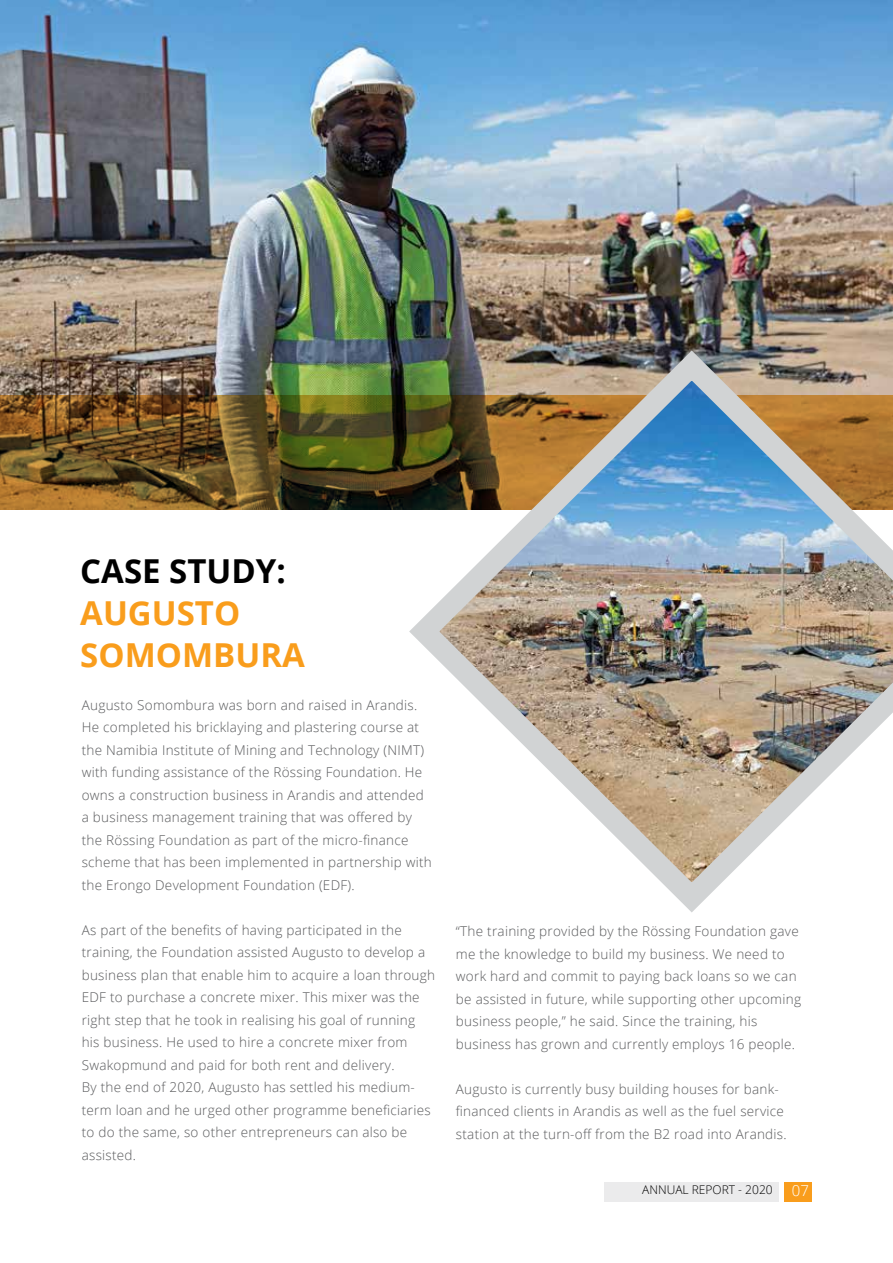
<style>
.page{position:relative;width:893px;height:1263px;background:#fff}
.page>*{position:absolute;margin:0;border:0;box-sizing:border-box;transform-origin:0 0}
.t1{font:700 33px/42px "Open Sans";color:#f99d1c}
.t2{font:700 33px "Open Sans";color:#000}
.t3{font:300 15px "Open Sans";color:#fff}
.t4{font:300 13.5px/22.5px "Open Sans";letter-spacing:.02em;color:#58595b}
.t5{font:300 12px "Open Sans";color:#000}
</style>
<div class="page">
<img style="left:0;top:0;width:893px;height:395px">
<svg style="left:0;top:395px;width:394px;height:115px;background:#675121"></svg>
<img style="left:394px;top:335px;width:499px;height:577px">
<div style="left:785px;top:1182px;width:27px;height:20px;background:#f99d1c"></div>
<div style="left:604px;top:1182px;width:175px;height:20px;background:#ebebec"></div>
<h1 class="t2" style="left:80px;top:548px;width:207px">CASE STUDY:</h1>
<h1 class="t1" style="left:80px;top:591px;width:226px">AUGUSTO<br>SOMOMBURA</h1>
<p class="t4" style="left:82px;top:693px;width:352px">Augusto Somombura was born and raised in Arandis.<br>He completed his bricklaying and plastering course at the Namibia Institute of Mining and Technology (NIMT) with funding assistance of the Rössing Foundation. He owns a construction business in Arandis and attended a business management training that was offered by the Rössing Foundation as part of the micro-finance scheme that has been implemented in partnership with the Erongo Development Foundation (EDF).</p>
<p class="t4" style="left:82px;top:918px;width:355px">As part of the benefits of having participated in the training, the Foundation assisted Augusto to develop a business plan that enable him to acquire a loan through EDF to purchase a concrete mixer. This mixer was the right step that he took in realising his goal of running his business. He used to hire a concrete mixer from Swakopmund and paid for both rent and delivery.<br>By the end of 2020, Augusto has settled his medium&shy;term loan and he urged other programme beneficiaries to do the same, so other entrepreneurs can also be assisted.</p>
<p class="t4" style="left:456px;top:920px;width:347px">“The training provided by the Rössing Foundation gave me the knowledge to build my business. We need to work hard and commit to paying back loans so we can be assisted in future, while supporting other upcoming business people,” he said. Since the training, his business has grown and currently employs 16 people.</p>
<p class="t4" style="left:456px;top:1077px;width:332px">Augusto is currently busy building houses for bank&shy;financed clients in Arandis as well as the fuel service station at the turn-off from the B2 road into Arandis.</p>
<p class="t5" style="left:642px;top:1181px;width:132px">ANNUAL REPORT - 2020</p>
<p class="t3" style="left:792px;top:1180px;width:19px">07</p>
</div>
